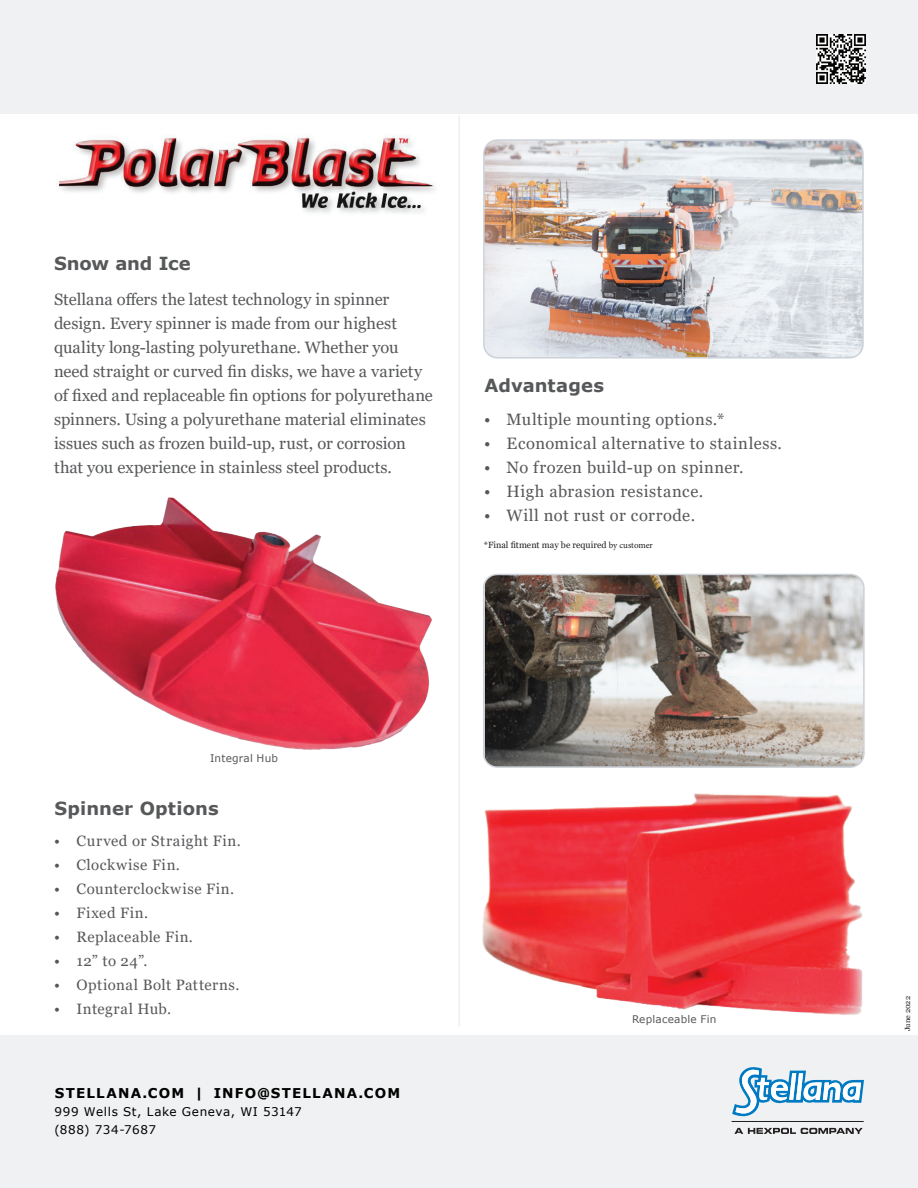
<style>
.page{position:relative;width:918px;height:1188px;background:#fff}
.page>*{position:absolute;margin:0;border:0;box-sizing:border-box;transform-origin:0 0}
.t1{font:700 18px "Verdana";letter-spacing:.005em;color:#57585a}
.t2{font:16.5px/24px "Georgia";letter-spacing:.01em;color:#57585a}
.t3{font:16.5px "Georgia";letter-spacing:.035em;color:#57585a}
.t4{font:16.5px "Georgia";letter-spacing:.03em;color:#57585a}
.t5{font:15px "Georgia";letter-spacing:.035em;color:#57585a}
.t6{font:700 13.5px "Verdana";letter-spacing:.085em;color:#000}
.t7{font:12px/17.9px "Verdana";letter-spacing:.045em;color:#000}
.t8{font:10.5px "Verdana";letter-spacing:.015em;color:#57585a}
.t9{font:9px "Georgia";color:#231f20}
.t10{font:7.5px "Georgia";color:#231f20}
.s1{font-family:"Minion Pro"}
</style>
<div class="page">
<div style="left:0;top:0;width:918px;height:113px;background:#f0f1f2"></div>
<div style="left:0;top:1036px;width:918px;height:152px;background:#f0f1f2"></div>
<svg style="left:734px;top:1128px;width:129px;height:6px"></svg>
<hr style="left:732px;top:1121px;width:132px;height:1px;background:#231f20">
<svg style="left:732px;top:1067px;width:132px;height:50px"></svg>
<hr style="left:458px;top:116px;width:2px;height:911px;background:#57585a">
<img style="left:486px;top:142px;width:375px;height:214px">
<div style="left:483px;top:139px;width:381px;height:220px;border:2px solid #ccd2da;border-radius:14px"></div>
<img style="left:55px;top:497px;width:377px;height:253px">
<img style="left:482px;top:793px;width:381px;height:222px">
<img style="left:56px;top:135px;width:380px;height:78px">
<img style="left:485px;top:574px;width:377px;height:191px">
<div style="left:483px;top:574px;width:382px;height:194px;border:2px solid #ccd2da;border-radius:14px"></div>
<img style="left:816px;top:34px;width:50px;height:50px">
<p class="t1" style="left:54px;top:251px;width:138px">Snow and Ice</p>
<p class="t2" style="left:54px;top:288px;width:380px">Stellana offers the latest technology in spinner design. Every spinner is made from our highest quality long-lasting polyurethane. Whether you need straight or curved fin disks, we have a variety of fixed and replaceable fin options for polyurethane spinners. Using a polyurethane material eliminates issues such as frozen build-up, rust, or corrosion that you experience in stainless steel products.</p>
<p class="t1" style="left:484px;top:372px;width:121px">Advantages</p>
<p class="t2" style="left:484px;top:408px;width:242px">• Multiple mounting options.*</p>
<p class="t3" style="left:484px;top:433px;width:299px">• Economical alternative to stainless.</p>
<p class="t2" style="left:484px;top:456px;width:261px">• No frozen build-up on spinner.</p>
<p class="t4" style="left:484px;top:481px;width:221px">• High abrasion resistance.</p>
<p class="t3" style="left:484px;top:505px;width:213px">• Will not rust or corrode.</p>
<p class="t9" style="left:484px;top:540px;width:171px">*Final fitment may be required <span class="s1">by customer</span></p>
<p class="t8" style="left:210px;top:751px;width:69px">Integral Hub</p>
<p class="t1" style="left:55px;top:796px;width:166px">Spinner Options</p>
<p class="t5" style="left:54px;top:832px;width:188px">• Curved or Straight Fin.</p>
<p class="t5" style="left:54px;top:856px;width:128px">• Clockwise Fin.</p>
<p class="t5" style="left:54px;top:880px;width:182px">• Counterclockwise Fin.</p>
<p class="t5" style="left:54px;top:904px;width:96px">• Fixed Fin.</p>
<p class="t5" style="left:54px;top:928px;width:141px">• Replaceable Fin.</p>
<p class="t5" style="left:54px;top:952px;width:95px">• 12” to 24”.</p>
<p class="t5" style="left:54px;top:976px;width:187px">• Optional Bolt Patterns.</p>
<p class="t5" style="left:54px;top:1000px;width:119px">• Integral Hub.</p>
<p class="t6" style="left:55px;top:1084px;width:347px">STELLANA.COM | INFO@STELLANA.COM</p>
<p class="t7" style="left:55px;top:1103px;width:249px">999 Wells St, Lake Geneva, WI 53147 (888) 734-7687</p>
<p class="t8" style="left:632px;top:1012px;width:86px">Replaceable Fin</p>
<p class="t10" style="left:903px;top:1031px;width:37px;rotate:-90deg">June 2022</p>
</div>
